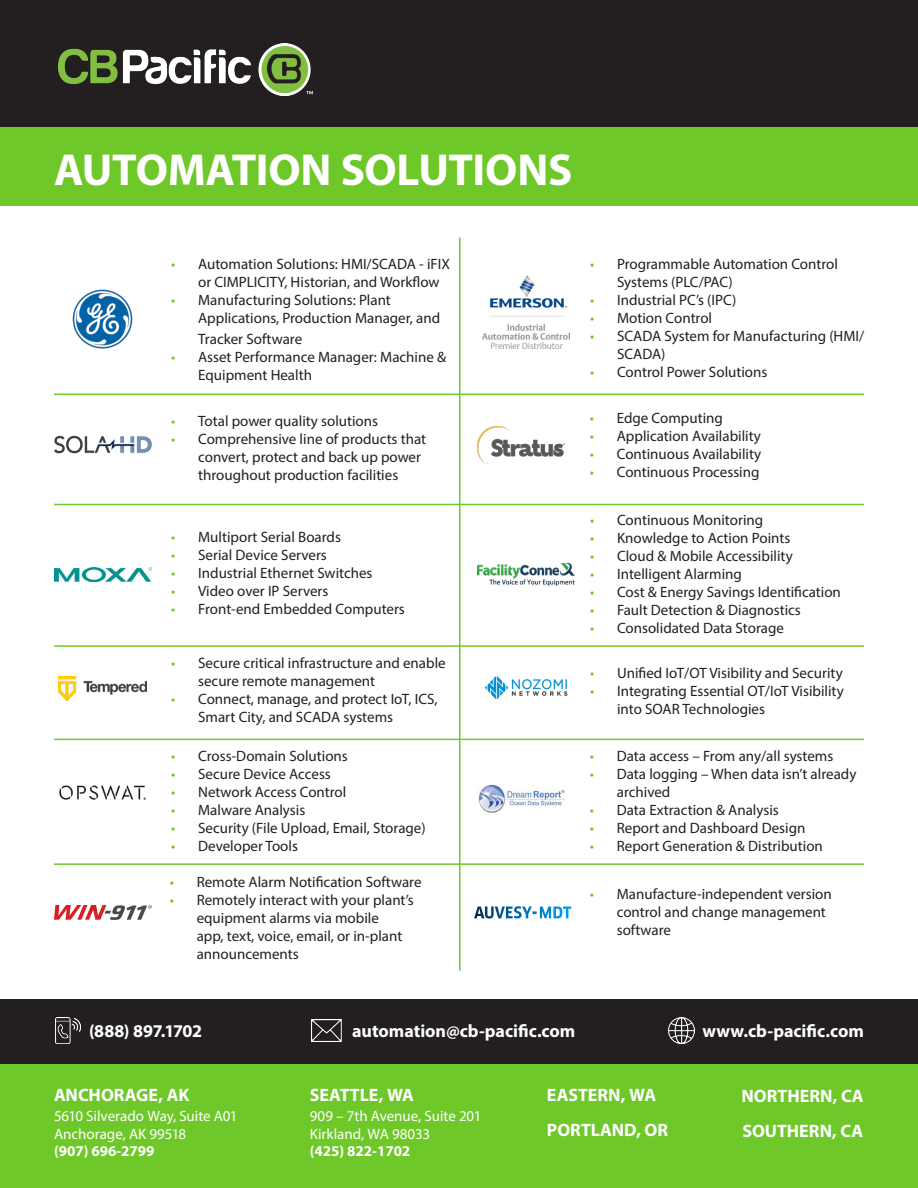
<style>
.page{position:relative;width:918px;height:1188px;background:#fff}
.page>*{position:absolute;margin:0;border:0;box-sizing:border-box;transform-origin:0 0}
.t1{font:700 45px "Myriad Pro";letter-spacing:-.01em;color:#fff}
.t2{font:700 18px "Myriad Pro";color:#fff}
.t3{font:700 18px "Myriad Pro";letter-spacing:-.02em;color:#fff}
.t4{font:15px/18px "Myriad Pro";color:#231f20}
.t5{font:15px "Myriad Pro";letter-spacing:-.005em;color:#fff}
.t6{font:700 15px "Myriad Pro";color:#fff}
.s1{color:#6ec829}
</style>
<div class="page">
<div style="left:0;top:1000px;width:918px;height:65px;background:#231f20"></div>
<div style="left:0;top:0;width:918px;height:130px;background:#231f20"></div>
<img style="left:59px;top:44px;width:254px;height:52px">
<div style="left:0;top:127px;width:918px;height:79px;background:#6ec829"></div>
<div style="left:0;top:1065px;width:918px;height:123px;background:#6ec829"></div>
<img style="left:56px;top:1018px;width:25px;height:26px">
<img style="left:669px;top:1018px;width:25px;height:26px">
<img style="left:312px;top:1020px;width:30px;height:22px">
<img style="left:72px;top:289px;width:61px;height:60px">
<hr style="left:459px;top:238px;width:1px;height:733px;background:#6ec829">
<img style="left:482px;top:275px;width:88px;height:73px">
<hr style="left:54px;top:394px;width:810px;height:1px;background:#6ec829">
<img style="left:59px;top:785px;width:87px;height:15px">
<img style="left:477px;top:564px;width:98px;height:22px">
<hr style="left:54px;top:504px;width:810px;height:1px;background:#6ec829">
<img style="left:54px;top:568px;width:97px;height:14px">
<img style="left:477px;top:427px;width:88px;height:36px">
<img style="left:59px;top:676px;width:87px;height:24px">
<hr style="left:54px;top:645px;width:810px;height:2px;background:#6ec829">
<img style="left:484px;top:676px;width:84px;height:24px">
<hr style="left:54px;top:739px;width:810px;height:1px;background:#6ec829">
<img style="left:478px;top:784px;width:87px;height:29px">
<img style="left:54px;top:906px;width:97px;height:13px">
<img style="left:54px;top:435px;width:97px;height:19px">
<hr style="left:54px;top:863px;width:810px;height:2px;background:#6ec829">
<svg style="left:474px;top:906px;width:97px;height:13px"></svg>
<p class="t1" style="left:54px;top:141px;width:520px">AUTOMATION SOLUTIONS</p>
<p class="t4" style="left:198px;top:255px;width:253px;text-indent:-27px"><span class="s1">•</span> Automation Solutions: HMI/SCADA - iFIX or CIMPLICITY, Historian, and Workflow</p>
<p class="t4" style="left:198px;top:291px;width:244px;text-indent:-27px"><span class="s1">•</span> Manufacturing Solutions: Plant<br>Applications, Production Manager, and</p>
<p class="t4" style="left:198px;top:330px;width:106px">Tracker Software</p>
<p class="t4" style="left:198px;top:348px;width:250px;text-indent:-27px"><span class="s1">•</span> Asset Performance Manager: Machine &amp;<br>Equipment Health</p>
<p class="t4" style="left:171px;top:412px;width:208px"><span class="s1">•</span> Total power quality solutions</p>
<p class="t4" style="left:198px;top:430px;width:229px;text-indent:-27px"><span class="s1">•</span> Comprehensive line of products that convert, protect and back up power throughout production facilities</p>
<p class="t4" style="left:171px;top:528px;width:171px"><span class="s1">•</span> Multiport Serial Boards</p>
<p class="t4" style="left:171px;top:546px;width:157px"><span class="s1">•</span> Serial Device Servers</p>
<p class="t4" style="left:171px;top:564px;width:203px"><span class="s1">•</span> Industrial Ethernet Switches</p>
<p class="t4" style="left:171px;top:582px;width:159px"><span class="s1">•</span> Video over IP Servers</p>
<p class="t4" style="left:171px;top:600px;width:235px"><span class="s1">•</span> Front-end Embedded Computers</p>
<p class="t4" style="left:198px;top:654px;width:249px;text-indent:-27px"><span class="s1">•</span> Secure critical infrastructure and enable secure remote management</p>
<p class="t4" style="left:198px;top:690px;width:241px;text-indent:-27px"><span class="s1">•</span> Connect, manage, and protect IoT, ICS,<br>Smart City, and SCADA systems</p>
<p class="t4" style="left:171px;top:747px;width:178px"><span class="s1">•</span> Cross-Domain Solutions</p>
<p class="t4" style="left:171px;top:765px;width:161px"><span class="s1">•</span> Secure Device Access</p>
<p class="t4" style="left:171px;top:783px;width:177px"><span class="s1">•</span> Network Access Control</p>
<p class="t4" style="left:171px;top:801px;width:136px"><span class="s1">•</span> Malware Analysis</p>
<p class="t4" style="left:171px;top:819px;width:256px"><span class="s1">•</span> Security (File Upload, Email, Storage)</p>
<p class="t4" style="left:171px;top:837px;width:128px"><span class="s1">•</span> Developer Tools</p>
<p class="t4" style="left:170px;top:873px;width:253px"><span class="s1">•</span> Remote Alarm Notification Software</p>
<p class="t4" style="left:197px;top:891px;width:219px;text-indent:-27px"><span class="s1">•</span> Remotely interact with your plant’s equipment alarms via mobile<br>app, text, voice, email, or in-plant announcements</p>
<p class="t4" style="left:617px;top:254px;width:222px;text-indent:-27px"><span class="s1">•</span> Programmable Automation Control<br>Systems (PLC/PAC)</p>
<p class="t4" style="left:590px;top:290px;width:148px"><span class="s1">•</span> Industrial PC’s (IPC)</p>
<p class="t4" style="left:590px;top:308px;width:124px"><span class="s1">•</span> Motion Control</p>
<p class="t4" style="left:617px;top:326px;width:249px;text-indent:-27px"><span class="s1">•</span> SCADA System for Manufacturing (HMI/<br>SCADA)</p>
<p class="t4" style="left:590px;top:362px;width:179px"><span class="s1">•</span> Control Power Solutions</p>
<p class="t4" style="left:590px;top:409px;width:135px"><span class="s1">•</span> Edge Computing</p>
<p class="t4" style="left:590px;top:427px;width:173px"><span class="s1">•</span> Application Availability</p>
<p class="t4" style="left:590px;top:445px;width:173px"><span class="s1">•</span> Continuous Availability</p>
<p class="t4" style="left:590px;top:463px;width:171px"><span class="s1">•</span> Continuous Processing</p>
<p class="t4" style="left:590px;top:511px;width:175px"><span class="s1">•</span> Continuous Monitoring</p>
<p class="t4" style="left:590px;top:529px;width:202px"><span class="s1">•</span> Knowledge to Action Points</p>
<p class="t4" style="left:590px;top:547px;width:204px"><span class="s1">•</span> Cloud &amp; Mobile Accessibility</p>
<p class="t4" style="left:590px;top:565px;width:153px"><span class="s1">•</span> Intelligent Alarming</p>
<p class="t4" style="left:590px;top:583px;width:252px"><span class="s1">•</span> Cost &amp; Energy Savings Identification</p>
<p class="t4" style="left:590px;top:601px;width:212px"><span class="s1">•</span> Fault Detection &amp; Diagnostics</p>
<p class="t4" style="left:590px;top:619px;width:195px"><span class="s1">•</span> Consolidated Data Storage</p>
<p class="t4" style="left:590px;top:664px;width:254px"><span class="s1">•</span> Unified IoT/OT Visibility and Security</p>
<p class="t4" style="left:617px;top:682px;width:228px;text-indent:-27px"><span class="s1">•</span> Integrating Essential OT/IoT Visibility into SOAR Technologies</p>
<p class="t4" style="left:590px;top:747px;width:245px"><span class="s1">•</span> Data access – From any/all systems</p>
<p class="t4" style="left:617px;top:765px;width:241px;text-indent:-27px"><span class="s1">•</span> Data logging – When data isn’t already archived</p>
<p class="t4" style="left:590px;top:801px;width:191px"><span class="s1">•</span> Data Extraction &amp; Analysis</p>
<p class="t4" style="left:590px;top:819px;width:217px"><span class="s1">•</span> Report and Dashboard Design</p>
<p class="t4" style="left:590px;top:837px;width:235px"><span class="s1">•</span> Report Generation &amp; Distribution</p>
<p class="t4" style="left:617px;top:885px;width:217px;text-indent:-27px"><span class="s1">•</span> Manufacture-independent version control and change management software</p>
<p class="t3" style="left:89px;top:1020px;width:115px">(888) 897.1702</p>
<p class="t2" style="left:352px;top:1020px;width:225px">automation@cb-pacific.com</p>
<p class="t2" style="left:702px;top:1020px;width:163px">www.cb-pacific.com</p>
<p class="t2" style="left:54px;top:1083px;width:137px">ANCHORAGE, AK</p>
<p class="t5" style="left:54px;top:1107px;width:185px">5610 Silverado Way, Suite A01</p>
<p class="t5" style="left:54px;top:1124px;width:134px">Anchorage, AK 99518</p>
<p class="t6" style="left:54px;top:1141px;width:102px">(907) 696-2799</p>
<p class="t2" style="left:310px;top:1083px;width:106px">SEATTLE, WA</p>
<p class="t5" style="left:310px;top:1107px;width:173px">909 – 7th Avenue, Suite 201</p>
<p class="t5" style="left:310px;top:1124px;width:122px">Kirkland, WA 98033</p>
<p class="t6" style="left:310px;top:1141px;width:102px">(425) 822-1702</p>
<p class="t2" style="left:547px;top:1083px;width:111px">EASTERN, WA</p>
<p class="t2" style="left:547px;top:1118px;width:123px">PORTLAND, OR</p>
<p class="t2" style="left:741px;top:1084px;width:124px">NORTHERN, CA</p>
<p class="t2" style="left:742px;top:1119px;width:122px">SOUTHERN, CA</p>
</div>
